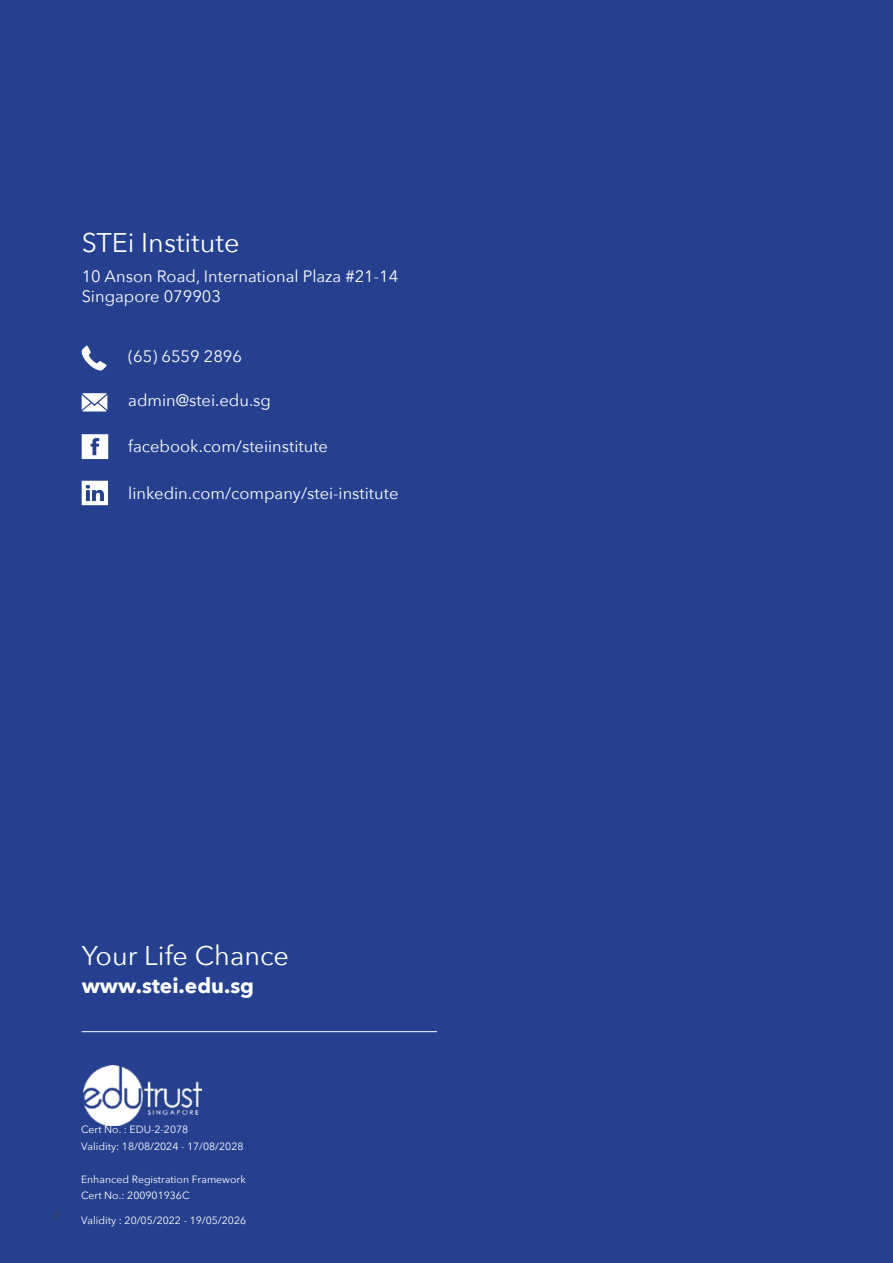
<style>
.page{position:relative;width:893px;height:1263px;background:#25408f}
.page>*{position:absolute;margin:0;border:0;box-sizing:border-box;transform-origin:0 0}
.t1{font:27px "Avenir Next";color:#fff}
.t2{font:700 21px "Avenir Next";color:#fff}
.t3{font:16.5px/19.8px "Avenir Next";color:#fff}
.t4{font:10.5px/16.5px "Avenir Next";color:#fff}
.t5{font:9px "Avenir Next";color:#414042}
</style>
<div class="page">
<svg style="left:82px;top:346px;width:25px;height:24px"></svg>
<svg style="left:82px;top:393px;width:25px;height:18px"></svg>
<svg style="left:82px;top:434px;width:26px;height:25px"></svg>
<svg style="left:82px;top:481px;width:26px;height:24px"></svg>
<img style="left:83px;top:1066px;width:118px;height:59px">
<hr style="left:82px;top:1031px;width:355px;height:1px;background:#fff">
<h1 class="t1" style="left:82px;top:219px;width:159px">STEi Institute</h1>
<p class="t3" style="left:82px;top:266px;width:318px">10 Anson Road, International Plaza #21-14<br>Singapore 079903</p>
<p class="t3" style="left:128px;top:346px;width:115px">(65) 6559 2896</p>
<p class="t3" style="left:128px;top:390px;width:144px">admin@stei.edu.sg</p>
<p class="t3" style="left:128px;top:436px;width:201px">facebook.com/steiinstitute</p>
<p class="t3" style="left:128px;top:482px;width:272px">linkedin.com/company/stei-institute</p>
<h1 class="t1" style="left:82px;top:933px;width:209px">Your Life Chance</h1>
<p class="t2" style="left:82px;top:967px;width:174px">www.stei.edu.sg</p>
<p class="t5" style="left:54px;top:1207px;width:7px">8</p>
<p class="t4" style="left:81px;top:1121px;width:164px">Cert No. : EDU-2-2078<br>Validity: 18/08/2024 - 17/08/2028</p>
<p class="t4" style="left:81px;top:1170px;width:166px">Enhanced Registration Framework<br>Cert No.: 200901936C</p>
<p class="t4" style="left:81px;top:1211px;width:167px">Validity : 20/05/2022 - 19/05/2026</p>
</div>
